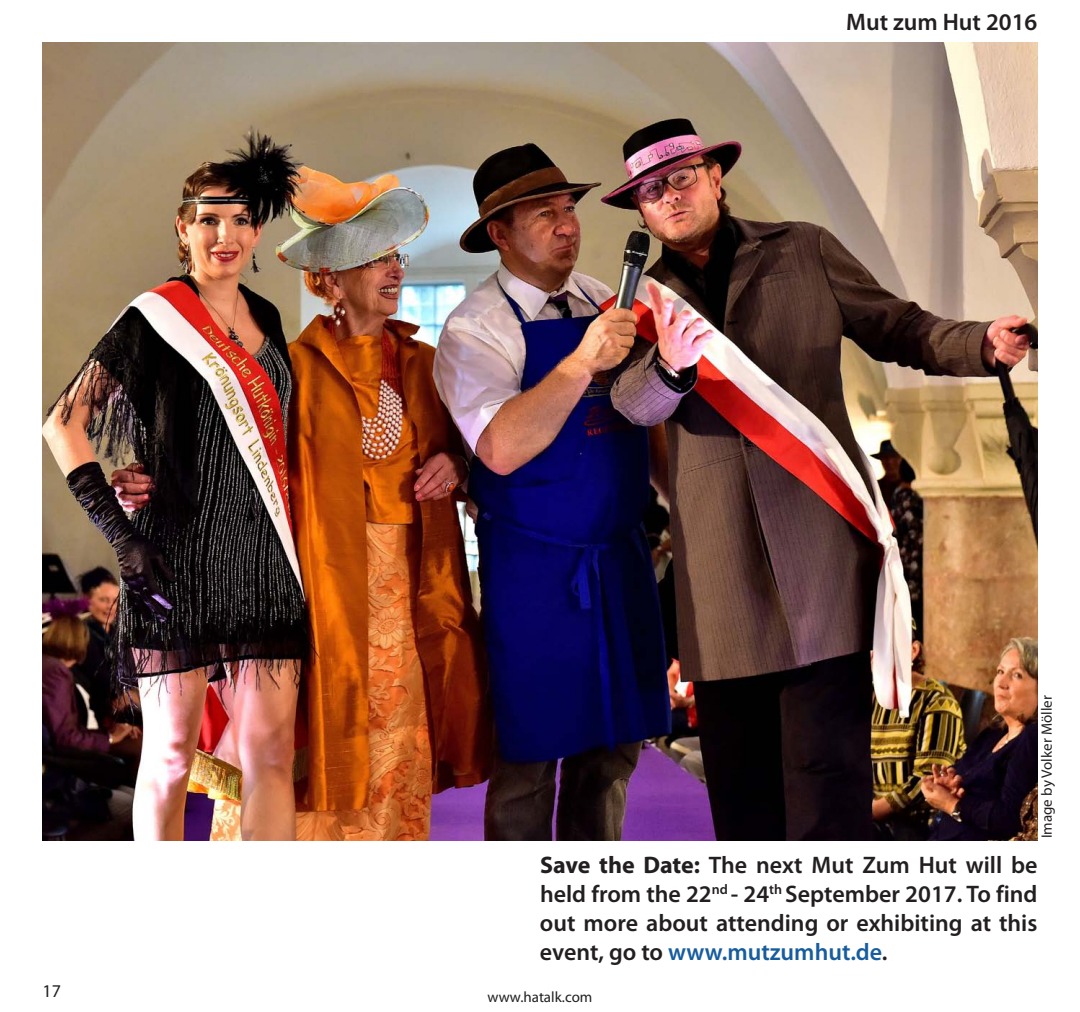
<style>
.page{position:relative;width:1080px;height:1012px;background:#fff}
.page>*{position:absolute;margin:0;border:0;box-sizing:border-box;transform-origin:0 0}
.t1{font:600 24px/28.8px "Myriad Pro";color:#231f20;text-align:justify}
.t2{font:18px "Myriad Pro";color:#231f20}
.t3{font:15px "Myriad Pro";color:#231f20}
.s1{font-weight:700}
.s2{color:#175d9e}
</style>
<div class="page">
<img style="left:43px;top:43px;width:994px;height:797px">
<p class="t1" style="left:846px;top:7px;width:193px">Mut zum Hut 2016</p>
<p class="t3" style="left:1038px;top:838px;width:144px;rotate:-90deg">Image by Volker Möller</p>
<p class="t1" style="left:540px;top:850px;width:499px"><span class="s1">Save the Date:</span> The next Mut Zum Hut will be held from the 22<sup>nd</sup> - 24<sup>th</sup> September 2017. To find out more about attending or exhibiting at this event, go to <span class="s2">www.mutzumhut.de</span>.</p>
<p class="t2" style="left:43px;top:980px;width:20px">17</p>
<p class="t3" style="left:488px;top:988px;width:106px">www.hatalk.com</p>
</div>
